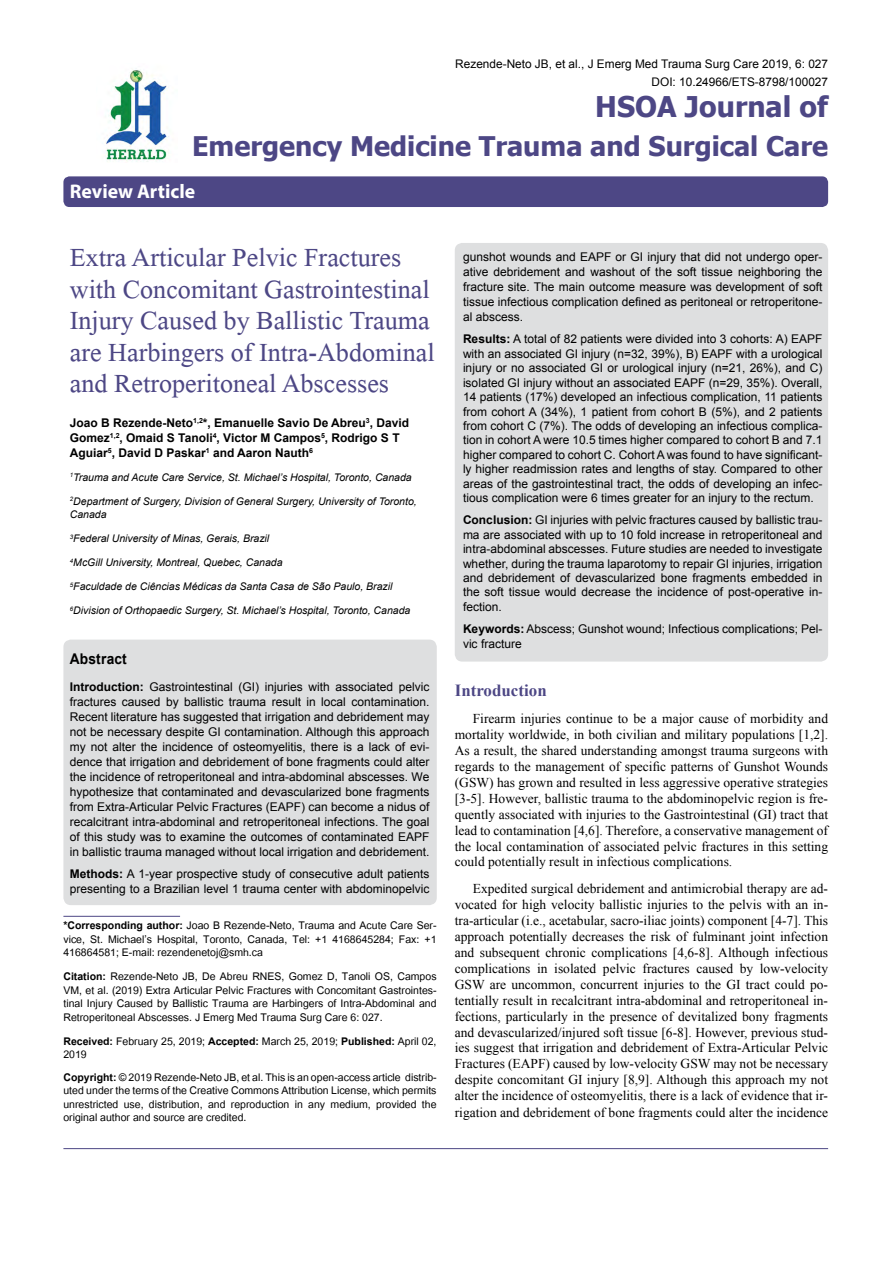
<style>
.page{position:relative;width:893px;height:1263px;background:#fff}
.page>*{position:absolute;margin:0;border:0;box-sizing:border-box;transform-origin:0 0}
.t1{font:39px/31.5px "Microsoft Himalaya";color:#4d4785}
.t2{font:700 28.5px "Tahoma";color:#4d4785}
.t3{font:700 27px "Tahoma";color:#4d4785}
.t4{font:700 19.8px "Myriad Hebrew";color:#fff}
.t5{font:700 16.95px "Times New Roman";color:#4d4785}
.t6{font:700 14.85px "Arial";letter-spacing:.015em;color:#000;scale:.93 1}
.t7{font:14.7px/13.5px "Utsaah";color:#000;text-align:justify}
.t8{font:13.5px/15.9px "Times New Roman";color:#000;text-align:justify}
.t9{font:12px/15px "Arial";color:#000;text-align:justify}
.t10{font:700 12px/15px "Arial";color:#000}
.t11{font:11.85px/18px "Arial";color:#000;text-align:right}
.t12{font:italic 10.5px/13.5px "Arial";color:#000}
.s1{font-weight:700}
</style>
<div class="page">
<div style="left:63px;top:176px;width:765px;height:31px;background:#4d4785;border-radius:6px"></div>
<hr style="left:63px;top:916px;width:117px;height:1px;background:#4d4785">
<img style="left:105px;top:70px;width:64px;height:92px">
<hr style="left:63px;top:1148px;width:765px;height:1px;background:#4d4785">
<div style="left:63px;top:640px;width:374px;height:265px;background:#dedfe0;border-radius:8px"></div>
<div style="left:455px;top:243px;width:373px;height:419px;background:#dedfe0;border-radius:8px"></div>
<p class="t11" style="left:455px;top:55px;width:374px">Rezende-Neto JB, et al., J Emerg Med Trauma Surg Care 2019, 6: 027<br>DOI: 10.24966/ETS-8798/100027</p>
<h2 class="t2" style="left:595px;top:87px;width:234px">HSOA Journal of</h2>
<h3 class="t3" style="left:192px;top:128px;width:638px">Emergency Medicine Trauma and Surgical Care</h3>
<h3 class="t4" style="left:70px;top:180px;width:127px">Review Article</h3>
<h1 class="t1" style="left:70px;top:237px;width:366px">Extra Articular Pelvic Fractures with Concomitant Gastrointestinal Injury Caused by Ballistic Trauma are Harbingers of Intra-Abdominal and Retroperitoneal Abscesses</h1>
<p class="t10" style="left:70px;top:415px;width:341px">Joao B Rezende-Neto<sup>1,2</sup>*, Emanuelle Savio De Abreu<sup>3</sup>, David<br>Gomez<sup>1,2</sup>, Omaid S Tanoli<sup>4</sup>, Victor M Campos<sup>5</sup>, Rodrigo S T<br>Aguiar<sup>5</sup>, David D Paskar<sup>1</sup> and Aaron Nauth<sup>6</sup></p>
<p class="t12" style="left:70px;top:470px;width:343px"><sup>1</sup>Trauma and Acute Care Service, St. Michael’s Hospital, Toronto, Canada</p>
<p class="t12" style="left:70px;top:494px;width:348px"><sup>2</sup>Department of Surgery, Division of General Surgery, University of Toronto,<br>Canada</p>
<p class="t12" style="left:70px;top:532px;width:201px"><sup>3</sup>Federal University of Minas, Gerais, Brazil</p>
<p class="t12" style="left:70px;top:556px;width:214px"><sup>4</sup>McGill University, Montreal, Quebec, Canada</p>
<p class="t12" style="left:70px;top:580px;width:324px"><sup>5</sup>Faculdade de Ciências Médicas da Santa Casa de São Paulo, Brazil</p>
<p class="t12" style="left:70px;top:604px;width:342px"><sup>6</sup>Division of Orthopaedic Surgery, St. Michael’s Hospital, Toronto, Canada</p>
<p class="t6" style="left:70px;top:648px;width:63px">Abstract</p>
<p class="t9" style="left:70px;top:679px;width:361px"><span class="s1">Introduction:</span> Gastrointestinal (GI) injuries with associated pelvic fractures caused by ballistic trauma result in local contamination.<br>Recent literature has suggested that irrigation and debridement may not be necessary despite GI contamination. Although this approach my not alter the incidence of osteomyelitis, there is a lack of evi&shy;dence that irrigation and debridement of bone fragments could alter the incidence of retroperitoneal and intra-abdominal abscesses. We hypothesize that contaminated and devascularized bone fragments from Extra-Articular Pelvic Fractures (EAPF) can become a nidus of recalcitrant intra-abdominal and retroperitoneal infections. The goal of this study was to examine the outcomes of contaminated EAPF in ballistic trauma managed without local irrigation and debridement.</p>
<p class="t9" style="left:70px;top:866px;width:361px"><span class="s1">Methods:</span> A 1-year prospective study of consecutive adult patients presenting to a Brazilian level 1 trauma center with abdominopelvic</p>
<p class="t7" style="left:63px;top:920px;width:375px"><span class="s1">*Corresponding author:</span> Joao B Rezende-Neto, Trauma and Acute Care Ser&shy;vice, St. Michael’s Hospital, Toronto, Canada, Tel: +1 4168645284; Fax: +1<br>416864581; E-mail: rezendenetoj@smh.ca</p>
<p class="t7" style="left:63px;top:971px;width:375px"><span class="s1">Citation:</span> Rezende-Neto JB, De Abreu RNES, Gomez D, Tanoli OS, Campos VM, et al. (2019) Extra Articular Pelvic Fractures with Concomitant Gastrointes&shy;tinal Injury Caused by Ballistic Trauma are Harbingers of Intra-Abdominal and Retroperitoneal Abscesses. J Emerg Med Trauma Surg Care 6: 027.</p>
<p class="t7" style="left:63px;top:1035px;width:375px"><span class="s1">Received:</span> February 25, 2019; <span class="s1">Accepted:</span> March 25, 2019; <span class="s1">Published:</span> April 02,<br>2019</p>
<p class="t7" style="left:63px;top:1071px;width:375px"><span class="s1">Copyright:</span> © 2019 Rezende-Neto JB, et al. This is an open-access article distrib&shy;uted under the terms of the Creative Commons Attribution License, which permits unrestricted use, distribution, and reproduction in any medium, provided the original author and source are credited.</p>
<p class="t9" style="left:463px;top:249px;width:361px">gunshot wounds and EAPF or GI injury that did not undergo oper&shy;ative debridement and washout of the soft tissue neighboring the fracture site. The main outcome measure was development of soft tissue infectious complication defined as peritoneal or retroperitone&shy;al abscess.</p>
<p class="t9" style="left:463px;top:332px;width:361px;line-height:14.4px"><span class="s1">Results:</span> A total of 82 patients were divided into 3 cohorts: A) EAPF with an associated GI injury (n=32, 39%), B) EAPF with a urological injury or no associated GI or urological injury (n=21, 26%), and C) isolated GI injury without an associated EAPF (n=29, 35%). Overall, 14 patients (17%) developed an infectious complication, 11 patients from cohort A (34%), 1 patient from cohort B (5%), and 2 patients from cohort C (7%). The odds of developing an infectious complica&shy;tion in cohort A were 10.5 times higher compared to cohort B and 7.1 higher compared to cohort C. Cohort A was found to have significant&shy;ly higher readmission rates and lengths of stay. Compared to other areas of the gastrointestinal tract, the odds of developing an infec&shy;tious complication were 6 times greater for an injury to the rectum.</p>
<p class="t9" style="left:463px;top:513px;width:361px;line-height:14.4px"><span class="s1">Conclusion:</span> GI injuries with pelvic fractures caused by ballistic trau&shy;ma are associated with up to 10 fold increase in retroperitoneal and intra-abdominal abscesses. Future studies are needed to investigate whether, during the trauma laparotomy to repair GI injuries, irrigation and debridement of devascularized bone fragments embedded in the soft tissue would decrease the incidence of post-operative in&shy;fection.</p>
<p class="t9" style="left:463px;top:622px;width:361px"><span class="s1">Keywords:</span> Abscess; Gunshot wound; Infectious complications; Pel&shy;vic fracture</p>
<h3 class="t5" style="left:455px;top:679px;width:93px">Introduction</h3>
<p class="t8" style="left:455px;top:711px;width:375px;text-indent:18px">Firearm injuries continue to be a major cause of morbidity and mortality worldwide, in both civilian and military populations [1,2].<br>As a result, the shared understanding amongst trauma surgeons with regards to the management of specific patterns of Gunshot Wounds (GSW) has grown and resulted in less aggressive operative strategies [3-5]. However, ballistic trauma to the abdominopelvic region is fre&shy;quently associated with injuries to the Gastrointestinal (GI) tract that lead to contamination [4,6]. Therefore, a conservative management of the local contamination of associated pelvic fractures in this setting could potentially result in infectious complications.</p>
<p class="t8" style="left:455px;top:881px;width:375px;text-indent:18px">Expedited surgical debridement and antimicrobial therapy are ad&shy;vocated for high velocity ballistic injuries to the pelvis with an in&shy;tra-articular (i.e., acetabular, sacro-iliac joints) component [4-7]. This approach potentially decreases the risk of fulminant joint infection and subsequent chronic complications [4,6-8]. Although infectious complications in isolated pelvic fractures caused by low-velocity GSW are uncommon, concurrent injuries to the GI tract could po&shy;tentially result in recalcitrant intra-abdominal and retroperitoneal in&shy;fections, particularly in the presence of devitalized bony fragments and devascularized/injured soft tissue [6-8]. However, previous stud&shy;ies suggest that irrigation and debridement of Extra-Articular Pelvic Fractures (EAPF) caused by low-velocity GSW may not be necessary despite concomitant GI injury [8,9]. Although this approach my not alter the incidence of osteomyelitis, there is a lack of evidence that ir&shy;rigation and debridement of bone fragments could alter the incidence</p>
</div>
